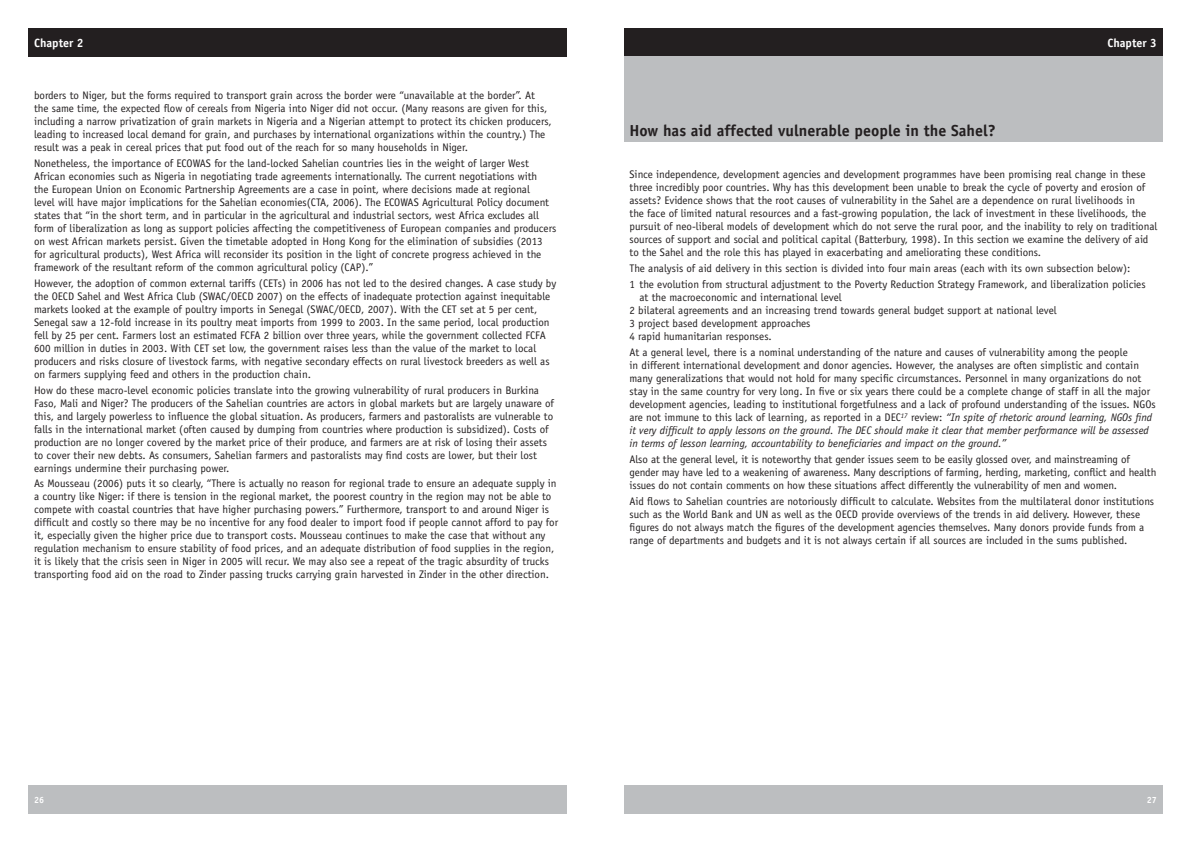
<style>
.page{position:relative;width:1191px;height:842px;background:#fff}
.page>*{position:absolute;margin:0;border:0;box-sizing:border-box;transform-origin:0 0}
.t1{font:700 16px "Officina Sans";color:#231f20}
.t2{font:700 12px "Officina Sans";color:#fff}
.t3{font:11px/13px "Officina Sans";color:#231f20}
.t4{font:700 9px "Officina Sans";color:#fff}
.s1{font-style:italic}
</style>
<div class="page">
<div style="left:28px;top:785px;width:539px;height:29px;background:#bcbec0"></div>
<div style="left:624px;top:785px;width:538px;height:29px;background:#bcbec0"></div>
<div style="left:28px;top:28px;width:539px;height:29px;background:#231f20"></div>
<div style="left:624px;top:28px;width:538px;height:29px;background:#231f20"></div>
<div style="left:624px;top:57px;width:538px;height:85px;background:#bcbec0"></div>
<p class="t2" style="left:34px;top:36px;width:51px">Chapter 2</p>
<p class="t2" style="left:1107px;top:36px;width:51px">Chapter 3</p>
<p class="t3" style="left:34px;top:89px;width:519px">borders to Niger, but the forms required to transport grain across the border were “unavailable at the border”. At the same time, the expected flow of cereals from Nigeria into Niger did not occur. (Many reasons are given for this, including a narrow privatization of grain markets in Nigeria and a Nigerian attempt to protect its chicken producers, leading to increased local demand for grain, and purchases by international organizations within the country.) The result was a peak in cereal prices that put food out of the reach for so many households in Niger.</p>
<p class="t3" style="left:34px;top:157px;width:524px">Nonetheless, the importance of ECOWAS for the land-locked Sahelian countries lies in the weight of larger West African economies such as Nigeria in negotiating trade agreements internationally. The current negotiations with<br>the European Union on Economic Partnership Agreements are a case in point, where decisions made at regional<br>level will have major implications for the Sahelian economies(CTA, 2006). The ECOWAS Agricultural Policy document states that “in the short term, and in particular in the agricultural and industrial sectors, west Africa excludes all form of liberalization as long as support policies affecting the competitiveness of European companies and producers on west African markets persist. Given the timetable adopted in Hong Kong for the elimination of subsidies (2013 for agricultural products), West Africa will reconsider its position in the light of concrete progress achieved in the framework of the resultant reform of the common agricultural policy (CAP).”</p>
<p class="t3" style="left:34px;top:276px;width:524px">However, the adoption of common external tariffs (CETs) in 2006 has not led to the desired changes. A case study by the OECD Sahel and West Africa Club (SWAC/OECD 2007) on the effects of inadequate protection against inequitable markets looked at the example of poultry imports in Senegal (SWAC/OECD, 2007). With the CET set at 5 per cent, Senegal saw a 12-fold increase in its poultry meat imports from 1999 to 2003. In the same period, local production fell by 25 per cent. Farmers lost an estimated FCFA 2 billion over three years, while the government collected FCFA 600 million in duties in 2003. With CET set low, the government raises less than the value of the market to local producers and risks closure of livestock farms, with negative secondary effects on rural livestock breeders as well as on farmers supplying feed and others in the production chain.</p>
<p class="t3" style="left:34px;top:383px;width:521px">How do these macro-level economic policies translate into the growing vulnerability of rural producers in Burkina Faso, Mali and Niger? The producers of the Sahelian countries are actors in global markets but are largely unaware of this, and largely powerless to influence the global situation. As producers, farmers and pastoralists are vulnerable to falls in the international market (often caused by dumping from countries where production is subsidized). Costs of production are no longer covered by the market price of their produce, and farmers are at risk of losing their assets to cover their new debts. As consumers, Sahelian farmers and pastoralists may find costs are lower, but their lost earnings undermine their purchasing power.</p>
<p class="t3" style="left:34px;top:477px;width:525px">As Mousseau (2006) puts it so clearly, “There is actually no reason for regional trade to ensure an adequate supply in a country like Niger: if there is tension in the regional market, the poorest country in the region may not be able to compete with coastal countries that have higher purchasing powers.” Furthermore, transport to and around Niger is difficult and costly so there may be no incentive for any food dealer to import food if people cannot afford to pay for it, especially given the higher price due to transport costs. Mousseau continues to make the case that without any regulation mechanism to ensure stability of food prices, and an adequate distribution of food supplies in the region, it is likely that the crisis seen in Niger in 2005 will recur. We may also see a repeat of the tragic absurdity of trucks transporting food aid on the road to Zinder passing trucks carrying grain harvested in Zinder in the other direction.</p>
<h1 class="t1" style="left:629px;top:121px;width:368px">How has aid affected vulnerable people in the Sahel?</h1>
<p class="t3" style="left:629px;top:168px;width:529px">Since independence, development agencies and development programmes have been promising real change in these three incredibly poor countries. Why has this development been unable to break the cycle of poverty and erosion of assets? Evidence shows that the root causes of vulnerability in the Sahel are a dependence on rural livelihoods in<br>the face of limited natural resources and a fast-growing population, the lack of investment in these livelihoods, the pursuit of neo-liberal models of development which do not serve the rural poor, and the inability to rely on traditional sources of support and social and political capital (Batterbury, 1998). In this section we examine the delivery of aid to the Sahel and the role this has played in exacerbating and ameliorating these conditions.</p>
<p class="t3" style="left:629px;top:261px;width:517px;line-height:15.8px">The analysis of aid delivery in this section is divided into four main areas (each with its own subsection below):<br>1 the evolution from structural adjustment to the Poverty Reduction Strategy Framework, and liberalization policies</p>
<p class="t3" style="left:629px;top:291px;width:429px;text-indent:10px">at the macroeconomic and international level<br>2 bilateral agreements and an increasing trend towards general budget support at national level 3 project based development approaches<br>4 rapid humanitarian responses.</p>
<p class="t3" style="left:629px;top:346px;width:528px">At a general level, there is a nominal understanding of the nature and causes of vulnerability among the people<br>in different international development and donor agencies. However, the analyses are often simplistic and contain many generalizations that would not hold for many specific circumstances. Personnel in many organizations do not stay in the same country for very long. In five or six years there could be a complete change of staff in all the major development agencies, leading to institutional forgetfulness and a lack of profound understanding of the issues. NGOs are not immune to this lack of learning, as reported in a DEC<sup>17</sup> review: <span class="s1">“In spite of rhetoric around learning, NGOs find it very difficult to apply lessons on the ground. The DEC should make it clear that member performance will be assessed in terms of lesson learning, accountability to beneficiaries and impact on the ground.”</span></p>
<p class="t3" style="left:629px;top:452px;width:528px">Also at the general level, it is noteworthy that gender issues seem to be easily glossed over, and mainstreaming of gender may have led to a weakening of awareness. Many descriptions of farming, herding, marketing, conflict and health issues do not contain comments on how these situations affect differently the vulnerability of men and women.</p>
<p class="t3" style="left:629px;top:494px;width:526px">Aid flows to Sahelian countries are notoriously difficult to calculate. Websites from the multilateral donor institutions such as the World Bank and UN as well as the OECD provide overviews of the trends in aid delivery. However, these figures do not always match the figures of the development agencies themselves. Many donors provide funds from a range of departments and budgets and it is not always certain if all sources are included in the sums published.</p>
<p class="t4" style="left:34px;top:794px;width:12px">26</p>
<p class="t4" style="left:1147px;top:794px;width:12px">27</p>
</div>
